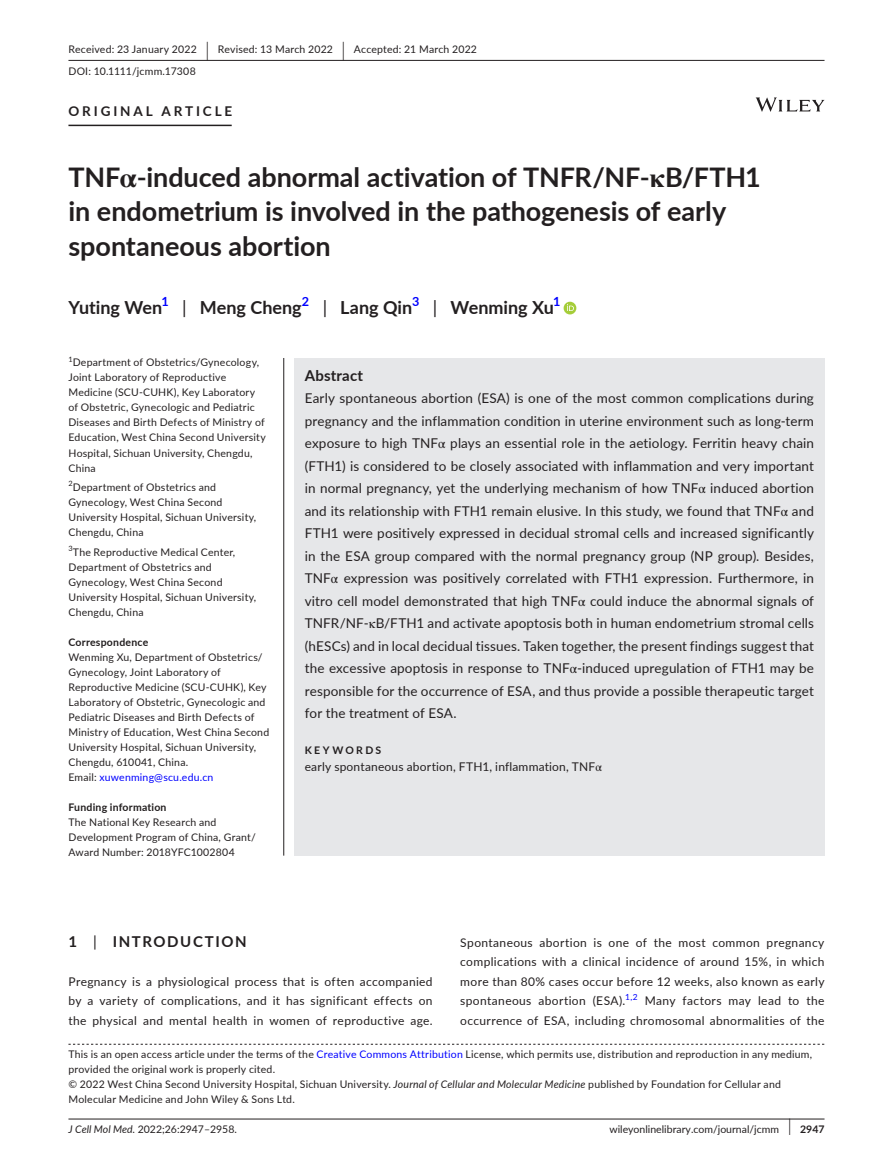
<style>
.page{position:relative;width:893px;height:1174px;background:#fff}
.page>*{position:absolute;margin:0;border:0;box-sizing:border-box;transform-origin:0 0}
.t1{font:700 27px/34.5px "Lato";color:#231f20}
.t2{font:700 18px "Lato";letter-spacing:-.005em;color:#231f20}
.t3{font:700 15px "Lato";letter-spacing:.1em;color:#231f20}
.t4{font:700 15px "Lato";letter-spacing:.015em;color:#231f20}
.t5{font:13.5px/22.5px "Lato";letter-spacing:.01em;color:#231f20;text-align:justify}
.t6{font:700 13.5px "Lato";letter-spacing:.215em;color:#231f20}
.t7{font:700 12.6px "Lato";color:#00f}
.t8{font:12px/19.5px "Lato";letter-spacing:.025em;color:#231f20;text-align:justify}
.t9{font:10.5px/15px "Lato";letter-spacing:.02em;color:#231f20}
.t10{font:10.5px "Lato";color:#231f20}
.t11{font:700 10.5px "Lato";letter-spacing:.02em;color:#231f20}
.t12{font:700 10.5px "Lato";letter-spacing:.22em;color:#231f20}
.t13{font:7.35px "Lato";color:#231f20}
.s1{font-size:19.65px}
.s2{font-family:"STIX"}
.s3{font-weight:400}
.s4{color:#00f}
.s5{font-style:italic}
.s6{font-size:17.4px}
.s7{font-weight:700}
</style>
<div class="page">
<hr style="left:68px;top:1118px;width:756px;height:1px;background:#231f20">
<svg style="left:756px;top:97px;width:68px;height:15px"></svg>
<hr style="left:68px;top:60px;width:756px;height:1px;background:#231f20">
<hr style="left:68px;top:125px;width:164px;height:1px;background:#231f20">
<div style="left:564px;top:302px;width:12px;height:12px;background:#a5cd39;border-radius:50%"></div>
<svg style="left:567px;top:304px;width:7px;height:7px"></svg>
<svg style="left:68px;top:1043px;width:756px;height:1px"></svg>
<hr style="left:283px;top:358px;width:1px;height:497px;background:#231f20">
<div style="left:294px;top:358px;width:530px;height:423px;background:#e6e7e9"></div>
<div style="left:294px;top:780px;width:530px;height:75px;background:#e6e7e9"></div>
<p class="t9" style="left:68px;top:38px;width:410px;line-height:21.8px">Received: 23 January 2022 <span class="s1">|</span> Revised: 13 March 2022 <span class="s1">|</span> Accepted: 21 March 2022<br>DOI: 10.1111/jcmm.17308</p>
<p class="t6" style="left:68px;top:101px;width:165px">ORIGINAL ARTICLE</p>
<h1 class="t1" style="left:68px;top:159px;width:694px">TNF<span class="s2">α</span>-induced abnormal activation of TNFR/NF-<span class="s2">κ</span>B/FTH1 in endometrium is involved in the pathogenesis of early spontaneous abortion</h1>
<h2 class="t2" style="left:68px;top:295px;width:95px">Yuting Wen</h2>
<p class="t7" style="left:161px;top:292px;width:9px">1</p>
<h2 class="t2" style="left:182px;top:295px;width:121px"><span class="s3">|</span> Meng Cheng</h2>
<p class="t7" style="left:302px;top:292px;width:9px">2</p>
<h2 class="t2" style="left:323px;top:295px;width:91px"><span class="s3">|</span> Lang Qin</h2>
<p class="t7" style="left:412px;top:292px;width:9px">3</p>
<h2 class="t2" style="left:433px;top:295px;width:122px"><span class="s3">|</span> Wenming Xu</h2>
<p class="t7" style="left:553px;top:292px;width:9px">1</p>
<p class="t13" style="left:68px;top:354px;width:6px">1</p>
<p class="t9" style="left:68px;top:355px;width:199px;text-indent:4px">Department of Obstetrics/Gynecology, Joint Laboratory of Reproductive Medicine (SCU-CUHK), Key Laboratory of Obstetric, Gynecologic and Pediatric Diseases and Birth Defects of Ministry of Education, West China Second University Hospital, Sichuan University, Chengdu, China</p>
<p class="t9" style="left:68px;top:479px;width:189px"><sup>2</sup>Department of Obstetrics and<br>Gynecology, West China Second<br>University Hospital, Sichuan University,<br>Chengdu, China</p>
<p class="t9" style="left:68px;top:544px;width:189px"><sup>3</sup>The Reproductive Medical Center,<br>Department of Obstetrics and<br>Gynecology, West China Second<br>University Hospital, Sichuan University,<br>Chengdu, China</p>
<p class="t11" style="left:68px;top:634px;width:81px">Correspondence</p>
<p class="t9" style="left:68px;top:649px;width:202px">Wenming Xu, Department of Obstetrics/ Gynecology, Joint Laboratory of Reproductive Medicine (SCU-CUHK), Key Laboratory of Obstetric, Gynecologic and Pediatric Diseases and Birth Defects of Ministry of Education, West China Second University Hospital, Sichuan University, Chengdu, 610041, China.<br>Email: <span class="s4">xuwenming@scu.edu.cn</span></p>
<p class="t11" style="left:68px;top:799px;width:100px">Funding information</p>
<p class="t9" style="left:68px;top:814px;width:189px">The National Key Research and<br>Development Program of China, Grant/<br>Award Number: 2018YFC1002804</p>
<h3 class="t4" style="left:305px;top:364px;width:60px">Abstract</h3>
<p class="t5" style="left:305px;top:386px;width:511px">Early spontaneous abortion (ESA) is one of the most common complications during pregnancy and the inflammation condition in uterine environment such as long-term exposure to high TNF<span class="s2">α</span> plays an essential role in the aetiology. Ferritin heavy chain (FTH1) is considered to be closely associated with inflammation and very important in normal pregnancy, yet the underlying mechanism of how TNF<span class="s2">α</span> induced abortion and its relationship with FTH1 remain elusive. In this study, we found that TNF<span class="s2">α</span> and FTH1 were positively expressed in decidual stromal cells and increased significantly in the ESA group compared with the normal pregnancy group (NP group). Besides, TNF<span class="s2">α</span> expression was positively correlated with FTH1 expression. Furthermore, in vitro cell model demonstrated that high TNF<span class="s2">α</span> could induce the abnormal signals of TNFR/NF-<span class="s2">κ</span>B/FTH1 and activate apoptosis both in human endometrium stromal cells (hESCs) and in local decidual tissues. Taken together, the present findings suggest that the excessive apoptosis in response to TNF<span class="s2">α</span>-induced upregulation of FTH1 may be responsible for the occurrence of ESA, and thus provide a possible therapeutic target for the treatment of ESA.</p>
<p class="t12" style="left:305px;top:742px;width:78px">KEYWORDS</p>
<p class="t8" style="left:305px;top:756px;width:299px">early spontaneous abortion, FTH1, inflammation, TNF<span class="s2">α</span></p>
<h3 class="t3" style="left:68px;top:930px;width:180px">1 <span class="s3">|</span> INTRODUCTION</h3>
<p class="t8" style="left:68px;top:971px;width:366px">Pregnancy is a physiological process that is often accompanied by a variety of complications, and it has significant effects on the physical and mental health in women of reproductive age.</p>
<p class="t8" style="left:460px;top:932px;width:366px">Spontaneous abortion is one of the most common pregnancy complications with a clinical incidence of around 15%, in which more than 80% cases occur before 12 weeks, also known as early spontaneous abortion (ESA).<sup>1,2</sup> Many factors may lead to the occurrence of ESA, including chromosomal abnormalities of the</p>
<p class="t9" style="left:68px;top:1046px;width:745px">This is an open access article under the terms of the <span class="s4">Creative Commons Attribution</span> License, which permits use, distribution and reproduction in any medium, provided the original work is properly cited.<br>© 2022 West China Second University Hospital, Sichuan University. <span class="s5">Journal of Cellular and Molecular Medicine</span> published by Foundation for Cellular and Molecular Medicine and John Wiley &amp; Sons Ltd.</p>
<p class="t10" style="left:68px;top:1121px;width:170px"><span class="s5">J Cell Mol Med.</span> 2022;26:2947–2958.</p>
<p class="t10" style="left:609px;top:1121px;width:217px">wileyonlinelibrary.com/journal/jcmm <span class="s6">|</span> <span class="s7">2947</span></p>
</div>
